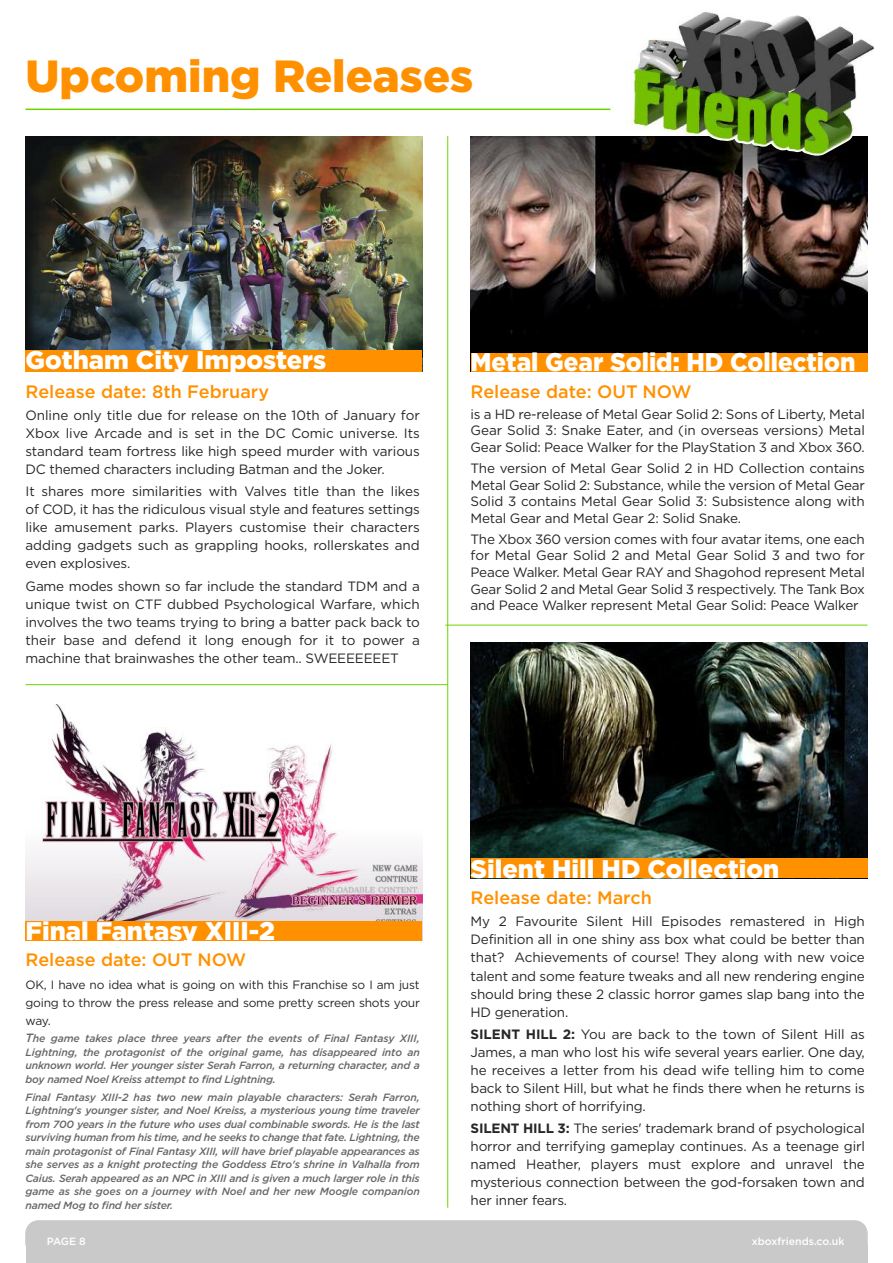
<style>
.page{position:relative;width:893px;height:1263px;background:#fff}
.page>*{position:absolute;margin:0;border:0;box-sizing:border-box;transform-origin:0 0}
.t1{font:900 45px "Gotham";color:#ff9100}
.t2{font:900 25.5px "Gotham";color:#fff}
.t3{font:900 25.5px "Gotham";color:#fff;scale:.95 1}
.t4{font:500 18px "Gotham";color:#ff9100}
.t5{font:13.5px/18px "Gotham";letter-spacing:-.015em;color:#272627;text-align:justify}
.t6{font:12px/18px "Gotham";letter-spacing:-.02em;color:#272627;text-align:justify}
.t7{font:italic 500 10.5px/13.5px "Gotham";letter-spacing:-.02em;color:#686768;text-align:justify}
.t8{font:500 10.5px "Gotham";color:#fff}
.s1{font-size:12px}
.s2{font-weight:700}
</style>
<div class="page">
<img style="left:626px;top:12px;width:248px;height:156px">
<hr style="left:26px;top:109px;width:584px;height:1px;background:#6dd400">
<div style="left:26px;top:1245px;width:841px;height:18px;background:#c9c9c9"></div>
<div style="left:26px;top:1220px;width:841px;height:36px;background:#c9c9c9;border-radius:13px"></div>
<img style="left:26px;top:136px;width:396px;height:214px">
<div style="left:26px;top:350px;width:396px;height:22px;background:#ff9100"></div>
<hr style="left:447px;top:136px;width:1px;height:1072px;background:#6dd400">
<hr style="left:26px;top:684px;width:422px;height:1px;background:#6dd400">
<hr style="left:445px;top:625px;width:422px;height:1px;background:#6dd400">
<img style="left:471px;top:642px;width:396px;height:217px">
<div style="left:471px;top:859px;width:396px;height:19px;background:#ff9100"></div>
<img style="left:26px;top:705px;width:396px;height:216px">
<div style="left:26px;top:921px;width:396px;height:19px;background:#ff9100"></div>
<img style="left:471px;top:136px;width:396px;height:217px">
<div style="left:471px;top:353px;width:396px;height:19px;background:#ff9100"></div>
<img style="left:631px;top:73px;width:227px;height:83px">
<h1 class="t1" style="left:26px;top:50px;width:449px">Upcoming Releases</h1>
<h2 class="t2" style="left:26px;top:345px;width:302px">Gotham City Imposters</h2>
<h3 class="t4" style="left:26px;top:381px;width:245px">Release date: 8th February</h3>
<p class="t5" style="left:26px;top:406px;width:396px">Online only title due for release on the 10th of January for Xbox live Arcade and is set in the DC Comic universe. Its standard team fortress like high speed murder with various DC themed characters including Batman and the Joker.</p>
<p class="t5" style="left:26px;top:483px;width:396px">It shares more similarities with Valves title than the likes of COD, it has the ridiculous visual style and features settings like amusement parks. Players customise their characters adding gadgets such as grappling hooks, rollerskates and even explosives.</p>
<p class="t5" style="left:26px;top:577px;width:396px">Game modes shown so far include the standard TDM and a unique twist on CTF dubbed Psychological Warfare, which involves the two teams trying to bring a batter pack back to their base and defend it long enough for it to power a machine that brainwashes the other team.. SWEEEEEEET</p>
<h2 class="t3" style="left:471px;top:347px;width:407px">Metal Gear Solid: HD Collection</h2>
<h3 class="t4" style="left:471px;top:381px;width:222px">Release date: OUT NOW</h3>
<p class="t5" style="left:471px;top:406px;width:396px;line-height:16.6px">is a HD re-release of Metal Gear Solid 2: Sons of Liberty, Metal Gear Solid 3: Snake Eater, and (in overseas versions) Metal Gear Solid: Peace Walker for the PlayStation 3 and Xbox 360.</p>
<p class="t5" style="left:471px;top:460px;width:396px;line-height:16.6px">The version of Metal Gear Solid 2 in HD Collection contains Metal Gear Solid 2: Substance, while the version of Metal Gear Solid 3 contains Metal Gear Solid 3: Subsistence along with Metal Gear and Metal Gear 2: Solid Snake.</p>
<p class="t5" style="left:471px;top:531px;width:396px;line-height:16.6px">The Xbox 360 version comes with four avatar items, one each for Metal Gear Solid 2 and Metal Gear Solid 3 and two for Peace Walker. Metal Gear RAY and Shagohod represent Metal Gear Solid 2 and Metal Gear Solid 3 respectively. The Tank Box and Peace Walker represent Metal Gear Solid: Peace Walker</p>
<h2 class="t2" style="left:26px;top:916px;width:251px">Final Fantasy XIII-2</h2>
<h3 class="t4" style="left:26px;top:950px;width:222px">Release date: OUT NOW</h3>
<p class="t6" style="left:26px;top:975px;width:396px">OK, I have no idea what is going on with this Franchise so I am just going to throw the press release and some pretty screen shots your way.</p>
<p class="t7" style="left:26px;top:1032px;width:396px"><span class="s1">T</span>he game takes place three years after the events of Final Fantasy XIII, Lightning, the protagonist of the original game, has disappeared into an unknown world. Her younger sister Serah Farron, a returning character, and a boy named Noel Kreiss attempt to find Lightning.</p>
<p class="t7" style="left:26px;top:1090px;width:396px">Final Fantasy XIII-2 has two new main playable characters: Serah Farron, Lightning's younger sister, and Noel Kreiss, a mysterious young time traveler from 700 years in the future who uses dual combinable swords. He is the last surviving human from his time, and he seeks to change that fate. Lightning, the main protagonist of Final Fantasy XIII, will have brief playable appearances as she serves as a knight protecting the Goddess Etro's shrine in Valhalla from Caius. Serah appeared as an NPC in XIII and is given a much larger role in this game as she goes on a journey with Noel and her new Moogle companion named Mog to find her sister.</p>
<h2 class="t2" style="left:471px;top:854px;width:310px">Silent Hill HD Collection</h2>
<h3 class="t4" style="left:471px;top:887px;width:183px">Release date: March</h3>
<p class="t5" style="left:471px;top:913px;width:396px">My 2 Favourite Silent Hill Episodes remastered in High Definition all in one shiny ass box what could be better than that? Achievements of course! They along with new voice talent and some feature tweaks and all new rendering engine should bring these 2 classic horror games slap bang into the HD generation.</p>
<p class="t5" style="left:471px;top:1025px;width:396px"><span class="s2">SILENT HILL 2:</span> You are back to the town of Silent Hill as James, a man who lost his wife several years earlier. One day, he receives a letter from his dead wife telling him to come back to Silent Hill, but what he finds there when he returns is nothing short of horrifying.</p>
<p class="t5" style="left:471px;top:1119px;width:396px"><span class="s2">SILENT HILL 3:</span> The series' trademark brand of psychological horror and terrifying gameplay continues. As a teenage girl named Heather, players must explore and unravel the mysterious connection between the god-forsaken town and her inner fears.</p>
<p class="t8" style="left:47px;top:1235px;width:41px">PAGE 8</p>
<p class="t8" style="left:752px;top:1235px;width:94px">xboxfriends.co.uk</p>
<p class="t8" style="left:79px;top:1235px;width:17px">XX</p>
</div>
